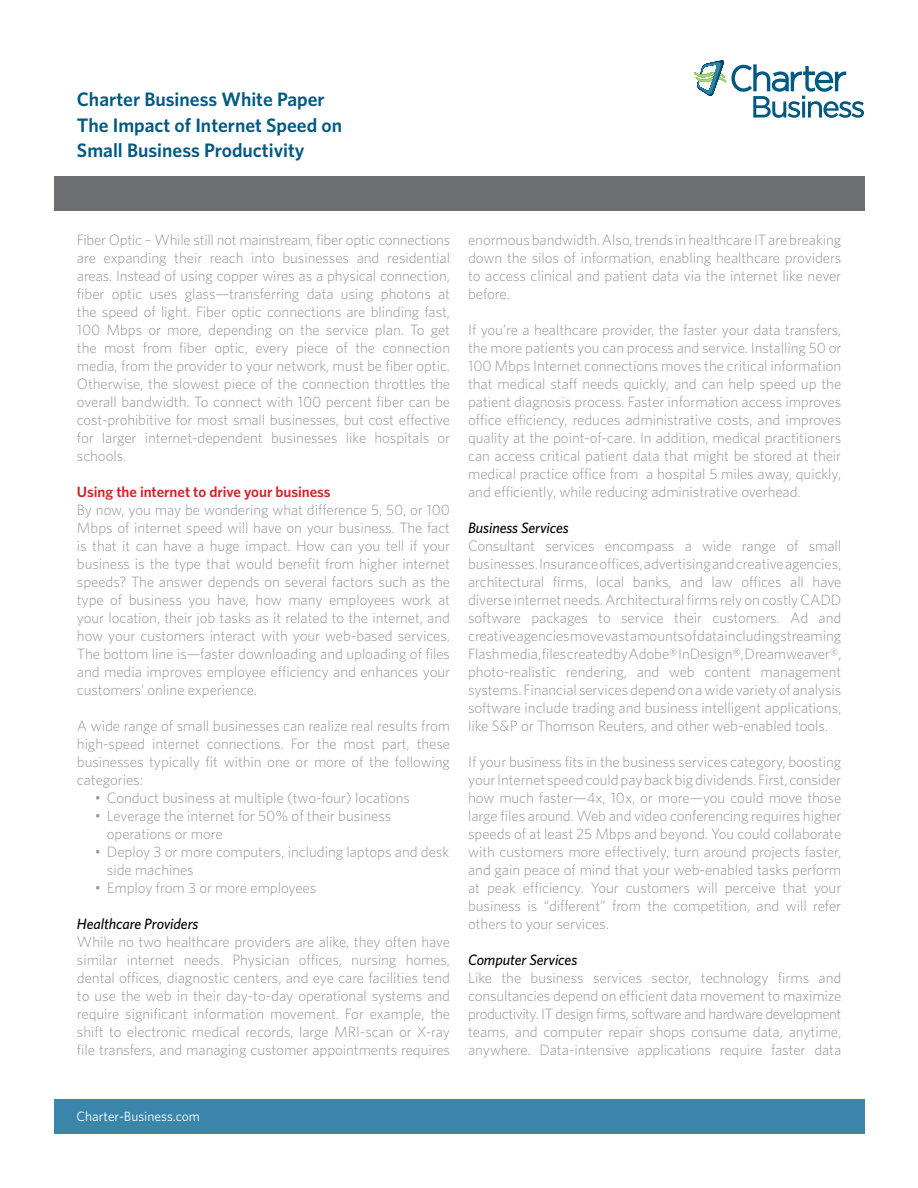
<style>
.page{position:relative;width:918px;height:1188px;background:#fff}
.page>*{position:absolute;margin:0;border:0;box-sizing:border-box;transform-origin:0 0}
.t1{font:600 19.5px/25.5px "Whitney";color:#005983}
.t2{font:300 15px/18px "Whitney";letter-spacing:-.005em;color:#939597;text-align:justify}
.t3{font:italic 500 15px "Whitney";letter-spacing:-.005em;color:#000}
.t4{font:600 15px "Whitney";letter-spacing:-.005em;color:#d12229}
.t5{font:13.5px "Whitney";color:#fff}
</style>
<div class="page">
<svg style="left:694px;top:60px;width:170px;height:58px"></svg>
<div style="left:54px;top:176px;width:810px;height:34px;background:#6d6e70"></div>
<div style="left:54px;top:1099px;width:810px;height:35px;background:#3986aa"></div>
<h1 class="t1" style="left:77px;top:88px;width:267px">Charter Business White Paper<br>The Impact of Internet Speed on<br>Small Business Productivity</h1>
<p class="t2" style="left:77px;top:231px;width:375px">Fiber Optic – While still not mainstream, fiber optic connections are expanding their reach into businesses and residential areas. Instead of using copper wires as a physical connection, fiber optic uses glass—transferring data using photons at the speed of light. Fiber optic connections are blinding fast, 100 Mbps or more, depending on the service plan. To get the most from fiber optic, every piece of the connection media, from the provider to your network, must be fiber optic.<br>Otherwise, the slowest piece of the connection throttles the overall bandwidth. To connect with 100 percent fiber can be cost-prohibitive for most small businesses, but cost effective for larger internet-dependent businesses like hospitals or schools.</p>
<p class="t4" style="left:77px;top:485px;width:255px">Using the internet to drive your business</p>
<p class="t2" style="left:77px;top:501px;width:375px">By now, you may be wondering what difference 5, 50, or 100<br>Mbps of internet speed will have on your business. The fact is that it can have a huge impact. How can you tell if your business is the type that would benefit from higher internet speeds? The answer depends on several factors such as the type of business you have, how many employees work at your location, their job tasks as it related to the internet, and how your customers interact with your web-based services.<br>The bottom line is—faster downloading and uploading of files and media improves employee efficiency and enhances your customers’ online experience.</p>
<p class="t2" style="left:77px;top:717px;width:375px">A wide range of small businesses can realize real results from high-speed internet connections. For the most part, these businesses typically fit within one or more of the following categories:</p>
<p class="t2" style="left:95px;top:788px;width:317px">• Conduct business at multiple (two-four) locations</p>
<p class="t2" style="left:107px;top:806px;width:286px;text-indent:-12px">• Leverage the internet for 50% of their business operations or more</p>
<p class="t2" style="left:107px;top:842px;width:344px;text-indent:-12px">• Deploy 3 or more computers, including laptops and desk side machines</p>
<p class="t2" style="left:95px;top:878px;width:223px">• Employ from 3 or more employees</p>
<p class="t3" style="left:77px;top:917px;width:123px">Healthcare Providers</p>
<p class="t2" style="left:77px;top:933px;width:375px">While no two healthcare providers are alike, they often have similar internet needs. Physician offices, nursing homes, dental offices, diagnostic centers, and eye care facilities tend to use the web in their day-to-day operational systems and require significant information movement. For example, the shift to electronic medical records, large MRI-scan or X-ray file transfers, and managing customer appointments requires</p>
<p class="t2" style="left:468px;top:231px;width:375px">enormous bandwidth. Also, trends in healthcare IT are breaking down the silos of information, enabling healthcare providers to access clinical and patient data via the internet like never before.</p>
<p class="t2" style="left:468px;top:321px;width:375px">If you’re a healthcare provider, the faster your data transfers, the more patients you can process and service. Installing 50 or 100 Mbps Internet connections moves the critical information that medical staff needs quickly, and can help speed up the patient diagnosis process. Faster information access improves office efficiency, reduces administrative costs, and improves quality at the point-of-care. In addition, medical practitioners can access critical patient data that might be stored at their medical practice office from a hospital 5 miles away, quickly, and efficiently, while reducing administrative overhead.</p>
<p class="t3" style="left:468px;top:521px;width:102px">Business Services</p>
<p class="t2" style="left:468px;top:537px;width:375px">Consultant services encompass a wide range of small businesses. Insurance offices, advertising and creative agencies, architectural firms, local banks, and law offices all have diverse internet needs. Architectural firms rely on costly CADD software packages to service their customers. Ad and creative agencies move vast amounts of data including streaming Flash media, files created by Adobe® InDesign®, Dreamweaver®, photo-realistic rendering, and web content management systems. Financial services depend on a wide variety of analysis software include trading and business intelligent applications, like S&amp;P or Thomson Reuters, and other web-enabled tools.</p>
<p class="t2" style="left:468px;top:753px;width:375px">If your business fits in the business services category, boosting your Internet speed could pay back big dividends. First, consider how much faster—4x, 10x, or more—you could move those large files around. Web and video conferencing requires higher speeds of at least 25 Mbps and beyond. You could collaborate with customers more effectively, turn around projects faster, and gain peace of mind that your web-enabled tasks perform at peak efficiency. Your customers will perceive that your business is “different” from the competition, and will refer others to your services.</p>
<p class="t3" style="left:468px;top:953px;width:111px">Computer Services</p>
<p class="t2" style="left:468px;top:969px;width:375px">Like the business services sector, technology firms and consultancies depend on efficient data movement to maximize productivity. IT design firms, software and hardware development teams, and computer repair shops consume data, anytime, anywhere. Data-intensive applications require faster data</p>
<p class="t5" style="left:77px;top:1110px;width:125px">Charter-Business.com</p>
</div>
